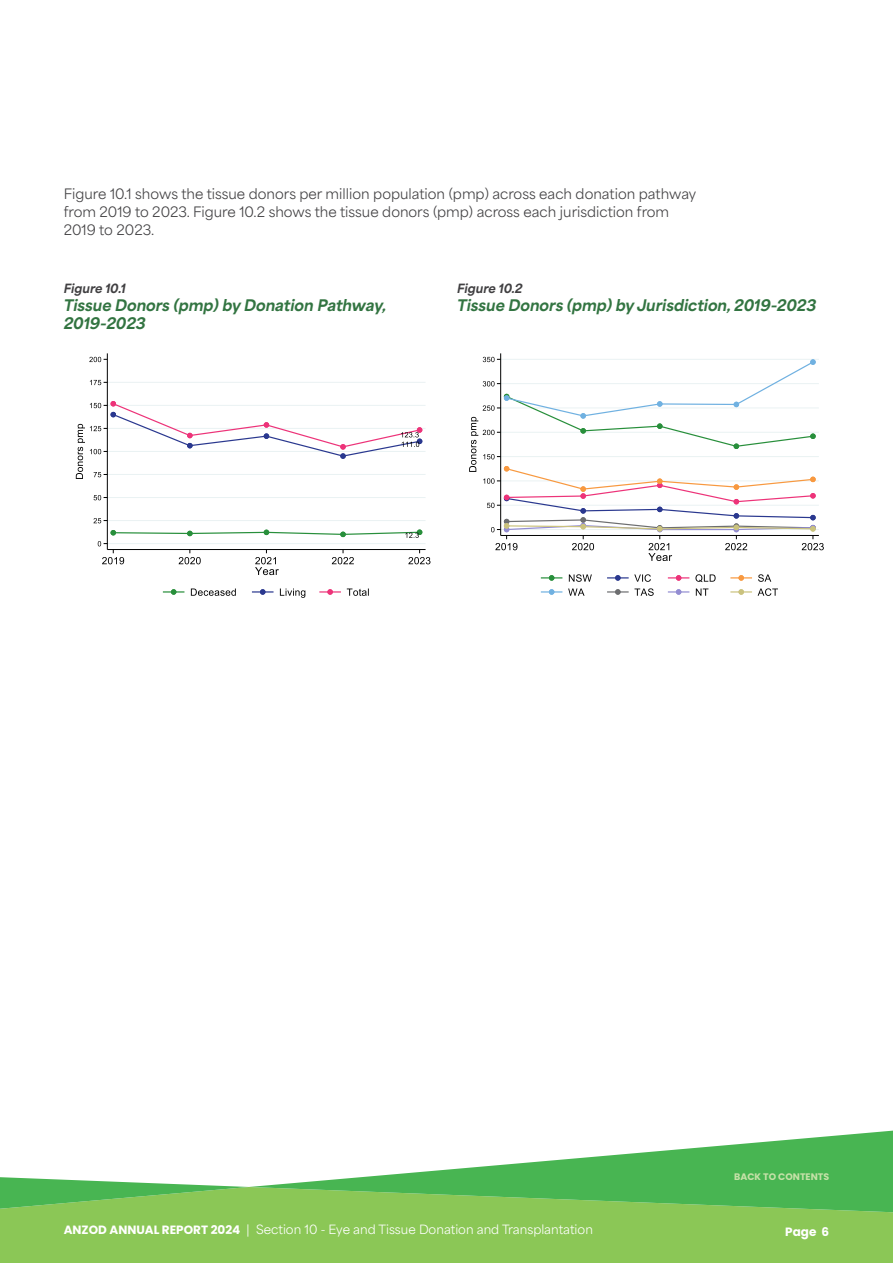
<style>
.page{position:relative;width:893px;height:1263px;background:#fff}
.page>*{position:absolute;margin:0;border:0;box-sizing:border-box;transform-origin:0 0}
.t1{font:italic 800 15px/18px "Area Normal";color:#327441}
.t2{font:13.5px/18px "Area Normal";color:#414042}
.t3{font:12px "Area Normal";color:#fff}
.t4{font:italic 800 12px "Area Normal";color:#414042}
.t5{font:700 12px "Poppins";color:#fff}
.t6{font:700 9.45px "Poppins";color:#c6e1a8}
.s1{font-family:"Poppins";font-weight:700}
</style>
<div class="page">
<svg style="left:0;top:1130px;width:893px;height:133px;fill:#8bc756"></svg>
<hr style="left:107px;top:520px;width:319px;height:1px;background:#eaf2f3">
<hr style="left:107px;top:497px;width:319px;height:1px;background:#eaf2f3">
<hr style="left:107px;top:474px;width:319px;height:1px;background:#eaf2f3">
<hr style="left:107px;top:451px;width:319px;height:1px;background:#eaf2f3">
<hr style="left:107px;top:428px;width:319px;height:1px;background:#eaf2f3">
<hr style="left:107px;top:405px;width:319px;height:1px;background:#eaf2f3">
<hr style="left:107px;top:382px;width:319px;height:1px;background:#eaf2f3">
<hr style="left:107px;top:353px;width:1px;height:196px;background:#000">
<svg style="left:93px;top:518px;width:14px;height:5px"></svg>
<svg style="left:94px;top:495px;width:13px;height:5px"></svg>
<svg style="left:90px;top:380px;width:17px;height:5px"></svg>
<svg style="left:89px;top:357px;width:18px;height:5px"></svg>
<svg style="left:76px;top:401px;width:346px;height:78px"></svg>
<svg style="left:98px;top:529px;width:332px;height:46px"></svg>
<hr style="left:163px;top:591px;width:21px;height:2px;background:#288f3b">
<svg style="left:171px;top:589px;width:5px;height:6px"></svg>
<hr style="left:252px;top:591px;width:22px;height:2px;background:#2a388f">
<svg style="left:260px;top:589px;width:5px;height:6px"></svg>
<hr style="left:319px;top:591px;width:22px;height:2px;background:#ed3379">
<svg style="left:327px;top:589px;width:6px;height:6px"></svg>
<svg style="left:191px;top:588px;width:45px;height:8px"></svg>
<svg style="left:280px;top:588px;width:25px;height:10px"></svg>
<svg style="left:347px;top:588px;width:22px;height:8px"></svg>
<hr style="left:500px;top:353px;width:1px;height:182px;background:#000">
<svg style="left:469px;top:357px;width:355px;height:204px"></svg>
<svg style="left:541px;top:575px;width:21px;height:6px"></svg>
<svg style="left:668px;top:575px;width:21px;height:6px"></svg>
<svg style="left:730px;top:575px;width:22px;height:6px"></svg>
<hr style="left:541px;top:591px;width:21px;height:2px;background:#70b1e1">
<svg style="left:549px;top:589px;width:5px;height:6px"></svg>
<hr style="left:607px;top:591px;width:22px;height:2px;background:#6d6e70">
<svg style="left:615px;top:589px;width:6px;height:6px"></svg>
<hr style="left:668px;top:591px;width:21px;height:2px;background:#938dd2">
<svg style="left:676px;top:589px;width:5px;height:6px"></svg>
<hr style="left:730px;top:591px;width:22px;height:2px;background:#cac27e">
<svg style="left:738px;top:589px;width:6px;height:6px"></svg>
<svg style="left:569px;top:574px;width:23px;height:8px"></svg>
<svg style="left:607px;top:574px;width:44px;height:8px"></svg>
<svg style="left:695px;top:574px;width:21px;height:8px"></svg>
<svg style="left:758px;top:574px;width:13px;height:8px"></svg>
<svg style="left:568px;top:588px;width:17px;height:8px"></svg>
<svg style="left:634px;top:588px;width:20px;height:8px"></svg>
<svg style="left:696px;top:588px;width:12px;height:8px"></svg>
<svg style="left:758px;top:588px;width:20px;height:8px"></svg>
<p class="t2" style="left:64px;top:183px;width:634px">Figure 10.1 shows the tissue donors per million population (pmp) across each donation pathway from 2019 to 2023. Figure 10.2 shows the tissue donors (pmp) across each jurisdiction from<br>2019 to 2023.</p>
<p class="t4" style="left:64px;top:277px;width:63px">Figure 10.1</p>
<p class="t1" style="left:64px;top:295px;width:324px">Tissue Donors (pmp) by Donation Pathway,<br>2019-2023</p>
<p class="t4" style="left:457px;top:277px;width:67px">Figure 10.2</p>
<p class="t1" style="left:457px;top:295px;width:361px">Tissue Donors (pmp) by Jurisdiction, 2019-2023</p>
<p class="t6" style="left:734px;top:1171px;width:96px">BACK TO CONTENTS</p>
<p class="t3" style="left:64px;top:1219px;width:531px"><span class="s1">ANZOD ANNUAL REPORT 2024</span> | Section 10 - Eye and Tissue Donation and Transplantation</p>
<p class="t5" style="left:785px;top:1225px;width:45px">Page 6</p>
</div>
